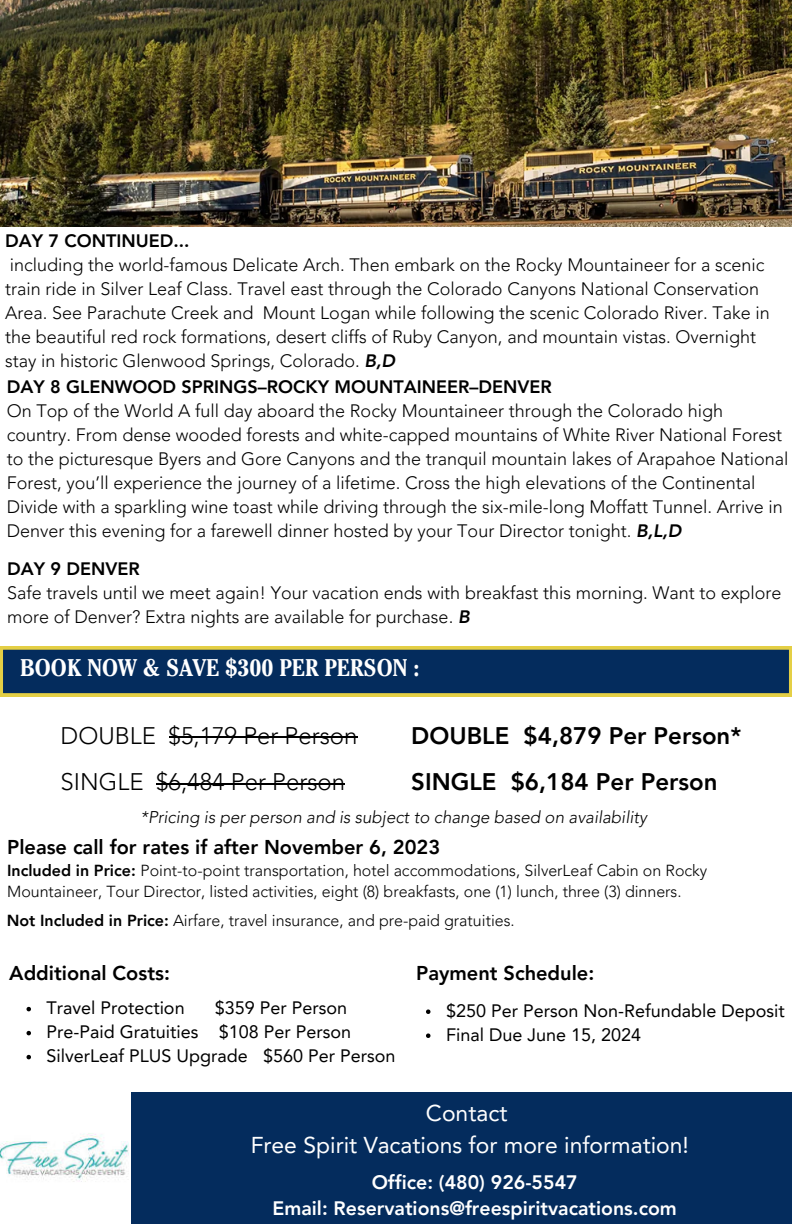
<style>
.page{position:relative;width:792px;height:1224px;background:#fff}
.page>*{position:absolute;margin:0;border:0;box-sizing:border-box;transform-origin:0 0}
.t1{font:800 24px "Avenir LT Pro";color:#000}
.t2{font:300 24px "Avenir LT Pro";color:#000}
.t3{font:700 condensed 24px "Cheltenham Pro";color:#fff}
.t4{font:23px "Avenir LT Pro";color:#fff}
.t5{font:800 20px "Avenir LT Pro";color:#000}
.t6{font:800 19.4px "Avenir LT Pro";color:#fff}
.t7{font:300 18px/24px "Avenir LT Pro";color:#000}
.t8{font:18px "Avenir LT Pro";color:#000}
.t9{font:800 18px "Avenir LT Pro";color:#000}
.t10{font:italic 300 17px "Avenir LT Pro";color:#000}
.t11{font:300 16px/21.4px "Avenir LT Pro";color:#000}
.s1{font-weight:800;font-style:italic}
.s2{font-weight:800}
</style>
<div class="page">
<img style="left:0;top:0;width:792px;height:226px">
<svg style="left:0;top:647px;width:792px;height:49px;background:#1f405a"></svg>
<hr style="left:169px;top:737px;width:189px;height:1px;background:#000">
<hr style="left:156px;top:783px;width:189px;height:1px;background:#000">
<svg style="left:27px;top:1007px;width:4px;height:4px"></svg>
<svg style="left:27px;top:1031px;width:4px;height:4px"></svg>
<svg style="left:27px;top:1055px;width:4px;height:4px"></svg>
<div style="left:0;top:1093px;width:792px;height:131px;background:#042c5d"></div>
<img style="left:0;top:1093px;width:130px;height:131px">
<svg style="left:426px;top:1009px;width:4px;height:5px"></svg>
<svg style="left:426px;top:1033px;width:4px;height:5px"></svg>
<p class="t9" style="left:5px;top:233px;width:186px">DAY 7 CONTINUED...</p>
<p class="t7" style="left:5px;top:254px;width:766px">including the world-famous Delicate Arch. Then embark on the Rocky Mountaineer for a scenic train ride in Silver Leaf Class. Travel east through the Colorado Canyons National Conservation Area. See Parachute Creek and Mount Logan while following the scenic Colorado River. Take in the beautiful red rock formations, desert cliffs of Ruby Canyon, and mountain vistas. Overnight stay in historic Glenwood Springs, Colorado. <span class="s1">B,D</span></p>
<p class="t9" style="left:7px;top:379px;width:546px">DAY 8 GLENWOOD SPRINGS–ROCKY MOUNTAINEER–DENVER</p>
<p class="t7" style="left:7px;top:400px;width:783px">On Top of the World A full day aboard the Rocky Mountaineer through the Colorado high country. From dense wooded forests and white-capped mountains of White River National Forest to the picturesque Byers and Gore Canyons and the tranquil mountain lakes of Arapahoe National Forest, you’ll experience the journey of a lifetime. Cross the high elevations of the Continental Divide with a sparkling wine toast while driving through the six-mile-long Moffatt Tunnel. Arrive in Denver this evening for a farewell dinner hosted by your Tour Director tonight. <span class="s1">B,L,D</span></p>
<p class="t9" style="left:7px;top:561px;width:134px">DAY 9 DENVER</p>
<p class="t7" style="left:7px;top:582px;width:776px">Safe travels until we meet again! Your vacation ends with breakfast this morning. Want to explore more of Denver? Extra nights are available for purchase. <span class="s1">B</span></p>
<p class="t3" style="left:20px;top:659px;width:401px">BOOK NOW &amp; SAVE $300 PER PERSON :</p>
<p class="t2" style="left:61px;top:726px;width:298px">DOUBLE $5,179 Per Person</p>
<p class="t2" style="left:61px;top:772px;width:286px">SINGLE $6,484 Per Person</p>
<p class="t1" style="left:411px;top:726px;width:332px">DOUBLE $4,879 Per Person*</p>
<p class="t1" style="left:411px;top:772px;width:308px">SINGLE $6,184 Per Person</p>
<p class="t10" style="left:141px;top:810px;width:508px">*Pricing is per person and is subject to change based on availability</p>
<p class="t5" style="left:7px;top:839px;width:435px">Please call for rates if after November 6, 2023</p>
<p class="t11" style="left:7px;top:861px;width:702px"><span class="s2">Included in Price:</span> Point-to-point transportation, hotel accommodations, SilverLeaf Cabin on Rocky<br>Mountaineer, Tour Director, listed activities, eight (8) breakfasts, one (1) lunch, three (3) dinners.</p>
<p class="t11" style="left:7px;top:911px;width:509px"><span class="s2">Not Included in Price:</span> Airfare, travel insurance, and pre-paid gratuities.</p>
<p class="t5" style="left:9px;top:965px;width:162px">Additional Costs:</p>
<p class="t8" style="left:47px;top:1001px;width:140px">Travel Protection</p>
<p class="t8" style="left:215px;top:1001px;width:134px">$359 Per Person</p>
<p class="t8" style="left:47px;top:1025px;width:306px">Pre-Paid Gratuities $108 Per Person</p>
<p class="t8" style="left:47px;top:1049px;width:350px">SilverLeaf PLUS Upgrade $560 Per Person</p>
<p class="t4" style="left:426px;top:1104px;width:83px">Contact</p>
<p class="t4" style="left:251px;top:1136px;width:440px">Free Spirit Vacations for more information!</p>
<p class="t6" style="left:372px;top:1174px;width:207px">Office: (480) 926-5547</p>
<p class="t6" style="left:273px;top:1201px;width:406px">Email: Reservations@freespiritvacations.com</p>
<p class="t5" style="left:416px;top:965px;width:180px">Payment Schedule:</p>
<p class="t8" style="left:446px;top:1003px;width:340px">$250 Per Person Non-Refundable Deposit</p>
<p class="t8" style="left:446px;top:1027px;width:197px">Final Due June 15, 2024</p>
</div>
